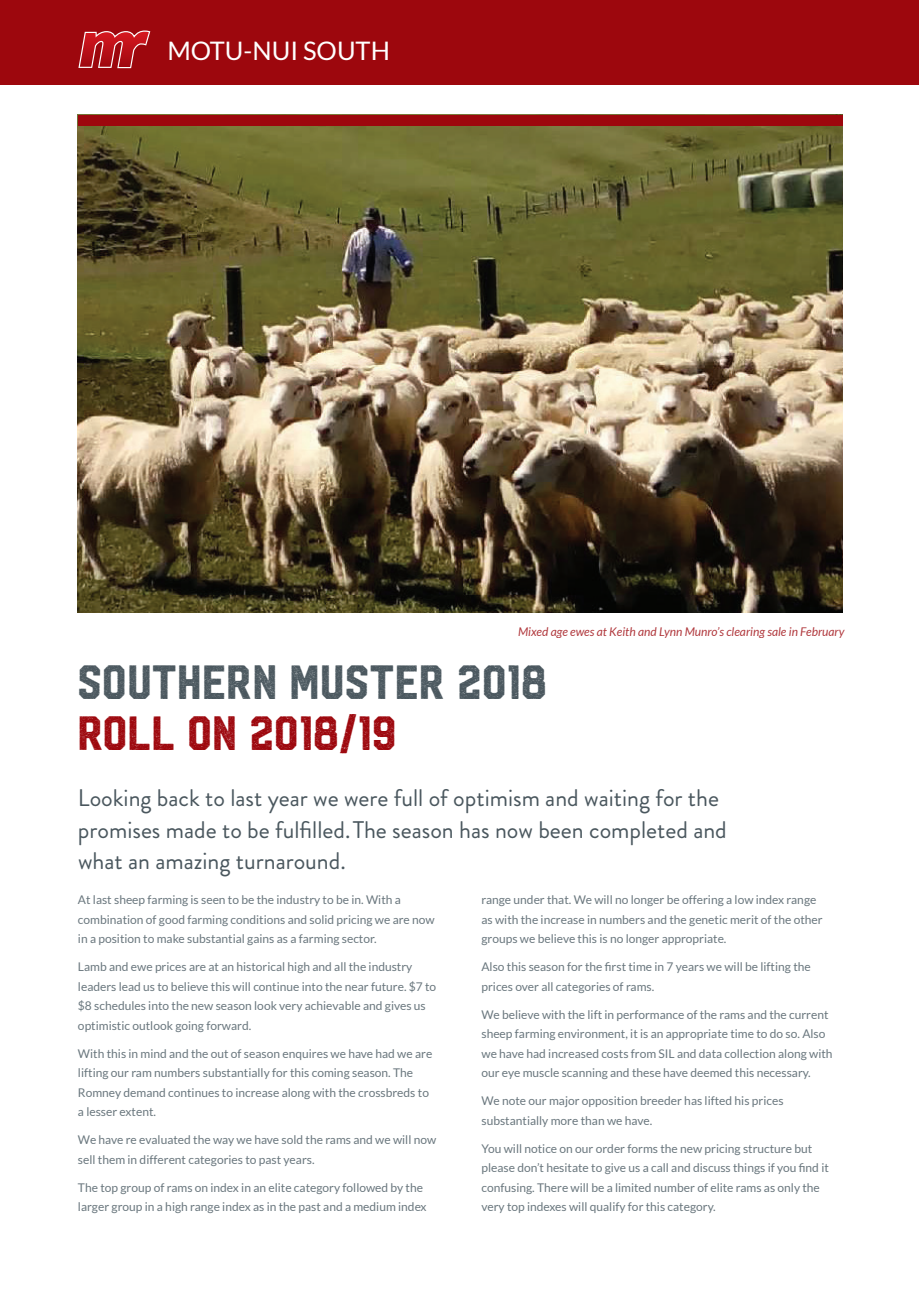
<style>
.page{position:relative;width:919px;height:1289px;background:#fff}
.page>*{position:absolute;margin:0;border:0;box-sizing:border-box;transform-origin:0 0}
.t1{font:48px "Hudson NY Press";color:#4a575e}
.t2{font:48px "Hudson NY Press";color:#9d070d}
.t3{font:25.5px "Lato";color:#fff}
.t4{font:24px/31.5px "Brandon Grotesque";color:#4a575e}
.t5{font:12px/19.5px "Lato";color:#6a777e}
.t6{font:italic 12px "Lato";color:#9d070d}
</style>
<div class="page">
<div style="left:0;top:0;width:918px;height:84px;background:#9d070d"></div>
<img style="left:78px;top:125px;width:764px;height:487px">
<div style="left:78px;top:115px;width:764px;height:10px;background:#9d070d"></div>
<svg style="left:78px;top:30px;width:73px;height:39px"></svg>
<h2 class="t3" style="left:167px;top:36px;width:224px">MOTU-NUI SOUTH</h2>
<p class="t6" style="left:518px;top:624px;width:328px">Mixed age ewes at Keith and Lynn Munro’s clearing sale in February</p>
<h1 class="t1" style="left:77px;top:652px;width:471px">SOUTHERN MUSTER 2018</h1>
<h1 class="t2" style="left:77px;top:703px;width:320px">ROLL ON 2018/19</h1>
<h3 class="t4" style="left:78px;top:782px;width:650px">Looking back to last year we were full of optimism and waiting for the promises made to be fulfilled.The season has now been completed and what an amazing turnaround.</h3>
<p class="t5" style="left:78px;top:889px;width:358px">At last sheep farming is seen to be the industry to be in. With a combination of good farming conditions and solid pricing we are now in a position to make substantial gains as a farming sector.</p>
<p class="t5" style="left:78px;top:956px;width:360px">Lamb and ewe prices are at an historical high and all the industry leaders lead us to believe this will continue into the near future. $7 to $8 schedules into the new season look very achievable and gives us optimistic outlook going forward.</p>
<p class="t5" style="left:78px;top:1043px;width:356px">With this in mind and the out of season enquires we have had we are lifting our ram numbers substantially for this coming season. The Romney demand continues to increase along with the crossbreds to a lesser extent.</p>
<p class="t5" style="left:78px;top:1130px;width:360px">We have re evaluated the way we have sold the rams and we will now sell them in different categories to past years.</p>
<p class="t5" style="left:78px;top:1177px;width:350px">The top group of rams on index in an elite category followed by the larger group in a high range index as in the past and a medium index</p>
<p class="t5" style="left:481px;top:890px;width:343px">range under that. We will no longer be offering a low index range as with the increase in numbers and the genetic merit of the other groups we believe this is no longer appropriate.</p>
<p class="t5" style="left:481px;top:957px;width:331px">Also this season for the first time in 7 years we will be lifting the prices over all categories of rams.</p>
<p class="t5" style="left:481px;top:1004px;width:352px">We believe with the lift in performance of the rams and the current sheep farming environment, it is an appropriate time to do so. Also we have had increased costs from SIL and data collection along with our eye muscle scanning and these have deemed this necessary.</p>
<p class="t5" style="left:481px;top:1091px;width:303px">We note our major opposition breeder has lifted his prices substantially more than we have.</p>
<p class="t5" style="left:481px;top:1138px;width:349px">You will notice on our order forms the new pricing structure but please don’t hesitate to give us a call and discuss things if you find it confusing. There will be a limited number of elite rams as only the very top indexes will qualify for this category.</p>
</div>
